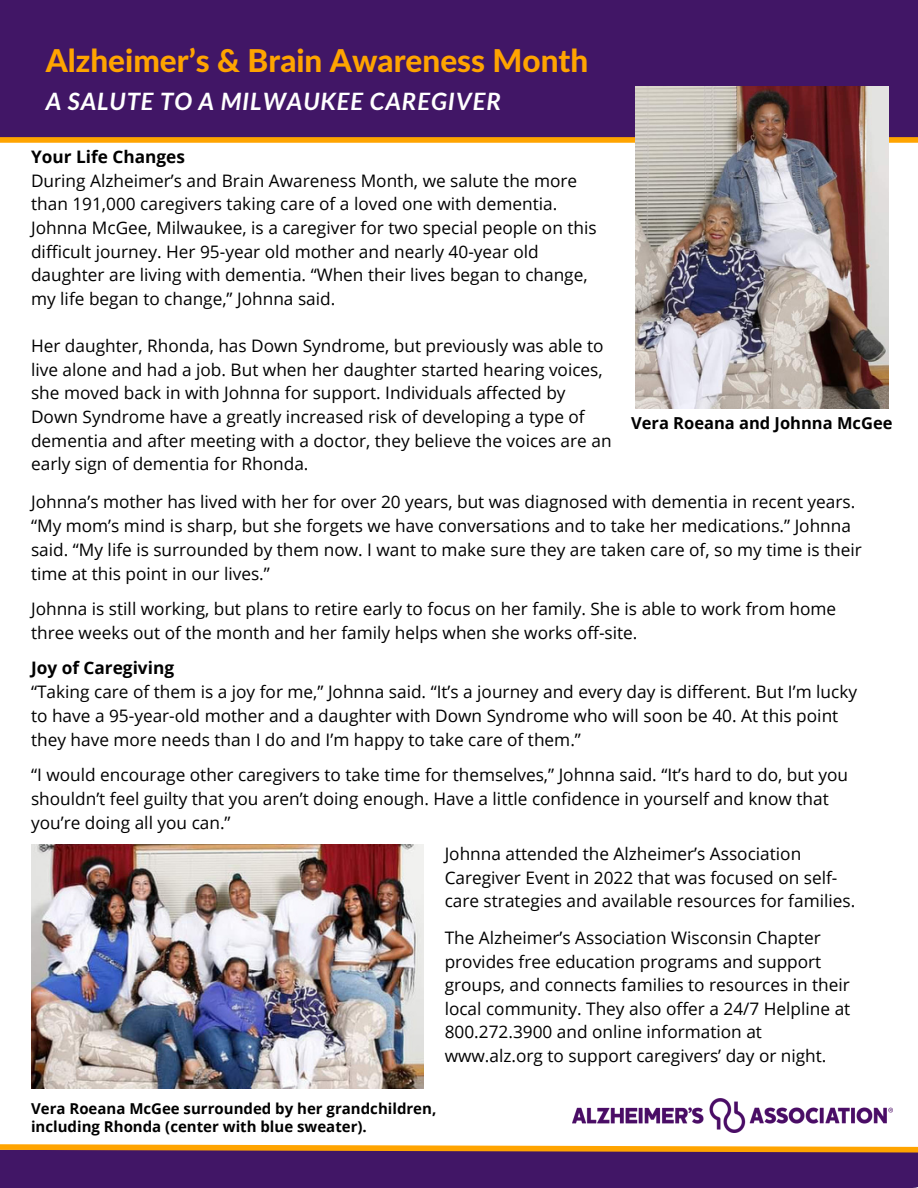
<style>
.page{position:relative;width:918px;height:1188px;background:#fff}
.page>*{position:absolute;margin:0;border:0;box-sizing:border-box;transform-origin:0 0}
.t1{font:800 31.5px "Lato Latin";color:#ffa400}
.t2{font:italic 700 24px "Lato";letter-spacing:.045em;color:#fff}
.t3{font:17.25px/23.7px "Open Sans";color:#000}
.t4{font:700 17.25px "Open Sans";color:#000}
.t5{font:700 16.5px "Open Sans";color:#000}
.t6{font:700 15px/18px "Open Sans";color:#000}
</style>
<div class="page">
<div style="left:0;top:0;width:918px;height:137px;background:#411666"></div>
<div style="left:0;top:137px;width:918px;height:6px;background:#ffa400"></div>
<div style="left:0;top:1150px;width:912px;height:38px;background:#411666"></div>
<svg style="left:0;top:1144px;width:918px;height:11px"></svg>
<img style="left:572px;top:1099px;width:321px;height:33px">
<img style="left:635px;top:87px;width:253px;height:322px">
<img style="left:31px;top:845px;width:393px;height:244px">
<p class="t1" style="left:46px;top:47px;width:544px">Alzheimer’s &amp; Brain Awareness Month</p>
<p class="t2" style="left:46px;top:86px;width:457px">A SALUTE TO A MILWAUKEE CAREGIVER</p>
<p class="t4" style="left:31px;top:145px;width:156px">Your Life Changes</p>
<p class="t3" style="left:31px;top:168px;width:567px">During Alzheimer’s and Brain Awareness Month, we salute the more than 191,000 caregivers taking care of a loved one with dementia.<br>Johnna McGee, Milwaukee, is a caregiver for two special people on this difficult journey. Her 95-year old mother and nearly 40-year old daughter are living with dementia. “When their lives began to change, my life began to change,” Johnna said.</p>
<p class="t3" style="left:31px;top:334px;width:582px">Her daughter, Rhonda, has Down Syndrome, but previously was able to live alone and had a job. But when her daughter started hearing voices, she moved back in with Johnna for support. Individuals affected by Down Syndrome have a greatly increased risk of developing a type of dementia and after meeting with a doctor, they believe the voices are an early sign of dementia for Rhonda.</p>
<p class="t5" style="left:631px;top:411px;width:263px">Vera Roeana and Johnna McGee</p>
<p class="t3" style="left:31px;top:489px;width:832px">Johnna’s mother has lived with her for over 20 years, but was diagnosed with dementia in recent years. “My mom’s mind is sharp, but she forgets we have conversations and to take her medications.” Johnna said. “My life is surrounded by them now. I want to make sure they are taken care of, so my time is their time at this point in our lives.”</p>
<p class="t3" style="left:31px;top:596px;width:807px">Johnna is still working, but plans to retire early to focus on her family. She is able to work from home three weeks out of the month and her family helps when she works off-site.</p>
<p class="t4" style="left:31px;top:656px;width:145px">Joy of Caregiving</p>
<p class="t3" style="left:31px;top:679px;width:828px">“Taking care of them is a joy for me,” Johnna said. “It’s a journey and every day is different. But I’m lucky to have a 95-year-old mother and a daughter with Down Syndrome who will soon be 40. At this point they have more needs than I do and I’m happy to take care of them.”</p>
<p class="t3" style="left:31px;top:763px;width:819px">“I would encourage other caregivers to take time for themselves,” Johnna said. “It’s hard to do, but you shouldn’t feel guilty that you aren’t doing enough. Have a little confidence in yourself and know that you’re doing all you can.”</p>
<p class="t3" style="left:445px;top:842px;width:412px">Johnna attended the Alzheimer’s Association<br>Caregiver Event in 2022 that was focused on self&shy;care strategies and available resources for families.</p>
<p class="t3" style="left:445px;top:925px;width:407px">The Alzheimer’s Association Wisconsin Chapter provides free education programs and support groups, and connects families to resources in their local community. They also offer a 24/7 Helpline at 800.272.3900 and online information at www.alz.org to support caregivers’ day or night.</p>
<p class="t6" style="left:31px;top:1099px;width:407px">Vera Roeana McGee surrounded by her grandchildren, including Rhonda (center with blue sweater).</p>
</div>
